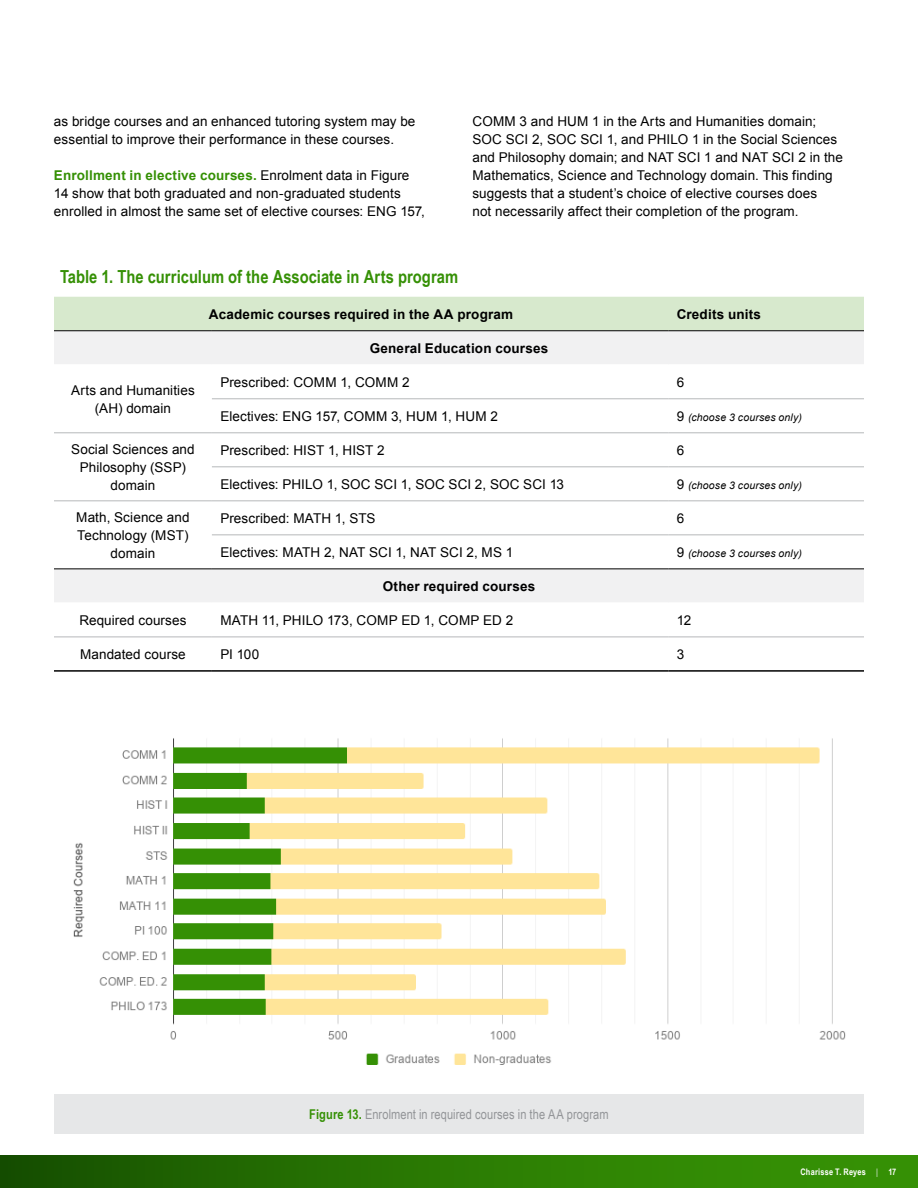
<style>
.page{position:relative;width:918px;height:1188px;background:#fff}
.page>*{position:absolute;margin:0;border:0;box-sizing:border-box;transform-origin:0 0}
.t1{font:700 18px "Arial Narrow";color:#359005}
.t2{font:13.5px/18px "Arial";letter-spacing:.01em;color:#000;text-align:center}
.t3{font:700 13.5px "Arial";letter-spacing:.015em;color:#000}
.t4{font:13.5px "Arial Narrow";letter-spacing:.005em;color:#939598}
.t5{font:italic 10.5px "Arial";letter-spacing:.02em;color:#000}
.t6{font:700 9px "Arial Narrow";letter-spacing:.025em;color:#fff}
.s1{font-weight:700;color:#359005}
.s2{font-style:normal;font-size:13.5px}
.s3{font-weight:400;color:#eaf0ef}
</style>
<div class="page">
<div style="left:0;top:1156px;width:918px;height:32px;background:linear-gradient(to right,#185401,#3a9a06)"></div>
<img style="left:73px;top:738px;width:773px;height:327px">
<div style="left:54px;top:1094px;width:810px;height:40px;background:#e6e7e8"></div>
<div style="left:54px;top:297px;width:810px;height:33px;background:#d7e9cd"></div>
<svg style="left:54px;top:331px;width:810px;height:271px"></svg>
<hr style="left:54px;top:670px;width:158px;height:2px;background:#000">
<hr style="left:212px;top:670px;width:456px;height:2px;background:#000">
<hr style="left:668px;top:670px;width:196px;height:2px;background:#000">
<hr style="left:54px;top:568px;width:158px;height:1px;background:#000">
<hr style="left:212px;top:568px;width:456px;height:1px;background:#000">
<hr style="left:668px;top:568px;width:196px;height:1px;background:#000">
<hr style="left:54px;top:330px;width:158px;height:1px;background:#000">
<hr style="left:212px;top:330px;width:456px;height:1px;background:#000">
<hr style="left:668px;top:330px;width:196px;height:1px;background:#000">
<hr style="left:54px;top:364px;width:158px;height:1px;background:#fff">
<hr style="left:212px;top:364px;width:456px;height:1px;background:#fff">
<hr style="left:668px;top:364px;width:196px;height:1px;background:#fff">
<hr style="left:212px;top:398px;width:456px;height:1px;background:#b6b8ba">
<hr style="left:668px;top:398px;width:196px;height:1px;background:#b6b8ba">
<hr style="left:54px;top:432px;width:158px;height:1px;background:#b6b8ba">
<hr style="left:212px;top:432px;width:456px;height:1px;background:#b6b8ba">
<hr style="left:668px;top:432px;width:196px;height:1px;background:#b6b8ba">
<hr style="left:212px;top:466px;width:456px;height:1px;background:#b6b8ba">
<hr style="left:668px;top:466px;width:196px;height:1px;background:#b6b8ba">
<hr style="left:54px;top:500px;width:158px;height:1px;background:#b6b8ba">
<hr style="left:212px;top:500px;width:456px;height:1px;background:#b6b8ba">
<hr style="left:668px;top:500px;width:196px;height:1px;background:#b6b8ba">
<hr style="left:212px;top:534px;width:456px;height:1px;background:#b6b8ba">
<hr style="left:668px;top:534px;width:196px;height:1px;background:#b6b8ba">
<hr style="left:54px;top:637px;width:158px;height:1px;background:#b6b8ba">
<hr style="left:212px;top:637px;width:456px;height:1px;background:#b6b8ba">
<hr style="left:668px;top:637px;width:196px;height:1px;background:#b6b8ba">
<p class="t2" style="left:54px;top:112px;width:363px;text-align:left">as bridge courses and an enhanced tutoring system may be essential to improve their performance in these courses.</p>
<p class="t2" style="left:54px;top:166px;width:372px;text-align:left"><span class="s1">Enrollment in elective courses.</span> Enrolment data in Figure<br>14 show that both graduated and non-graduated students enrolled in almost the same set of elective courses: ENG 157,</p>
<p class="t2" style="left:472px;top:112px;width:372px;text-align:left">COMM 3 and HUM 1 in the Arts and Humanities domain; SOC SCI 2, SOC SCI 1, and PHILO 1 in the Social Sciences and Philosophy domain; and NAT SCI 1 and NAT SCI 2 in the Mathematics, Science and Technology domain. This finding suggests that a student’s choice of elective courses does<br>not necessarily affect their completion of the program.</p>
<h1 class="t1" style="left:60px;top:263px;width:400px">Table 1. The curriculum of the Associate in Arts program</h1>
<p class="t3" style="left:209px;top:305px;width:306px">Academic courses required in the AA program</p>
<p class="t3" style="left:677px;top:305px;width:86px">Credits units</p>
<p class="t3" style="left:370px;top:339px;width:180px">General Education courses</p>
<p class="t2" style="left:71px;top:381px;width:125px">Arts and Humanities (AH) domain</p>
<p class="t2" style="left:220px;top:373px;width:191px">Prescribed: COMM 1, COMM 2</p>
<p class="t2" style="left:677px;top:373px;width:9px">6</p>
<p class="t2" style="left:220px;top:407px;width:279px">Electives: ENG 157, COMM 3, HUM 1, HUM 2</p>
<p class="t5" style="left:677px;top:410px;width:127px"><span class="s2">9</span> (choose 3 courses only)</p>
<p class="t2" style="left:71px;top:440px;width:125px">Social Sciences and<br>Philosophy (SSP) domain</p>
<p class="t2" style="left:220px;top:441px;width:166px">Prescribed: HIST 1, HIST 2</p>
<p class="t2" style="left:677px;top:441px;width:9px">6</p>
<p class="t2" style="left:220px;top:475px;width:345px">Electives: PHILO 1, SOC SCI 1, SOC SCI 2, SOC SCI 13</p>
<p class="t5" style="left:677px;top:478px;width:127px"><span class="s2">9</span> (choose 3 courses only)</p>
<p class="t2" style="left:76px;top:508px;width:115px">Math, Science and<br>Technology (MST) domain</p>
<p class="t2" style="left:220px;top:509px;width:157px">Prescribed: MATH 1, STS</p>
<p class="t2" style="left:677px;top:509px;width:9px">6</p>
<p class="t2" style="left:220px;top:543px;width:294px">Electives: MATH 2, NAT SCI 1, NAT SCI 2, MS 1</p>
<p class="t5" style="left:677px;top:546px;width:127px"><span class="s2">9</span> (choose 3 courses only)</p>
<p class="t3" style="left:383px;top:577px;width:154px">Other required courses</p>
<p class="t2" style="left:79px;top:611px;width:109px">Required courses</p>
<p class="t2" style="left:220px;top:611px;width:294px">MATH 11, PHILO 173, COMP ED 1, COMP ED 2</p>
<p class="t2" style="left:677px;top:611px;width:16px">12</p>
<p class="t2" style="left:80px;top:645px;width:107px">Mandated course</p>
<p class="t2" style="left:220px;top:645px;width:41px">PI 100</p>
<p class="t2" style="left:677px;top:645px;width:9px">3</p>
<p class="t4" style="left:309px;top:1104px;width:301px"><span class="s1">Figure 13.</span> Enrolment in required courses in the AA program</p>
<p class="t6" style="left:801px;top:1165px;width:97px">Charisse T. Reyes <span class="s3">|</span> 17</p>
</div>
